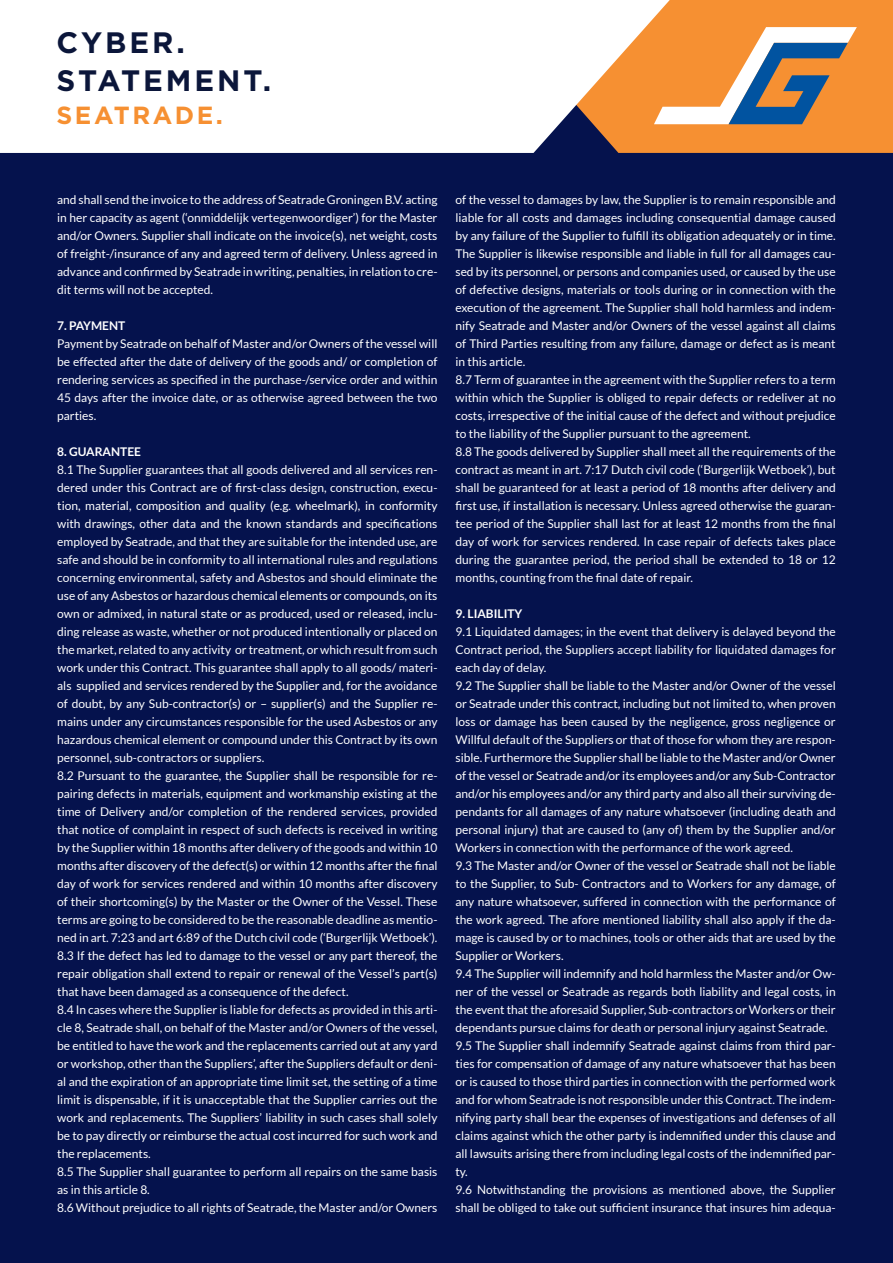
<style>
.page{position:relative;width:893px;height:1263px;background:#05124d}
.page>*{position:absolute;margin:0;border:0;box-sizing:border-box;transform-origin:0 0}
.t1{font:700 29.55px "Gotham";letter-spacing:.1em;color:#0b163a}
.t2{font:700 24.75px "Gotham";letter-spacing:.1em;color:#f69032}
.t3{font:12px/18px "Lato";color:#fff;text-align:justify}
.t4{font:700 12px "Lato";color:#fff}
</style>
<div class="page">
<div style="left:670px;top:0;width:223px;height:153px;background:#f69032"></div>
<svg style="left:0;top:0;width:670px;height:153px;background:#f9f2ed"></svg>
<svg style="left:654px;top:27px;width:203px;height:97px;background:#c49870"></svg>
<p class="t1" style="left:57px;top:23px;width:130px">CYBER.</p>
<p class="t1" style="left:57px;top:61px;width:216px">STATEMENT.</p>
<p class="t2" style="left:57px;top:99px;width:168px">SEATRADE.</p>
<p class="t3" style="left:57px;top:191px;width:382px">and shall send the invoice to the address of Seatrade Groningen B.V. acting in her capacity as agent (‘onmiddelijk vertegenwoordiger’) for the Master and/or Owners. Supplier shall indicate on the invoice(s), net weight, costs of freight-/insurance of any and agreed term of delivery. Unless agreed in advance and confirmed by Seatrade in writing, penalties, in relation to cre&shy;dit terms will not be accepted.</p>
<p class="t4" style="left:57px;top:319px;width:70px">7. PAYMENT</p>
<p class="t3" style="left:57px;top:335px;width:382px">Payment by Seatrade on behalf of Master and/or Owners of the vessel will be effected after the date of delivery of the goods and/ or completion of rendering services as specified in the purchase-/service order and within 45 days after the invoice date, or as otherwise agreed between the two parties.</p>
<p class="t4" style="left:57px;top:445px;width:85px">8. GUARANTEE</p>
<p class="t3" style="left:57px;top:461px;width:382px">8.1 The Supplier guarantees that all goods delivered and all services ren&shy;dered under this Contract are of first-class design, construction, execu&shy;tion, material, composition and quality (e.g. wheelmark), in conformity with drawings, other data and the known standards and specifications employed by Seatrade, and that they are suitable for the intended use, are safe and should be in conformity to all international rules and regulations concerning environmental, safety and Asbestos and should eliminate the use of any Asbestos or hazardous chemical elements or compounds, on its own or admixed, in natural state or as produced, used or released, inclu&shy;ding release as waste, whether or not produced intentionally or placed on the market, related to any activity or treatment, or which result from such work under this Contract. This guarantee shall apply to all goods/ materi&shy;als supplied and services rendered by the Supplier and, for the avoidance of doubt, by any Sub-contractor(s) or – supplier(s) and the Supplier re&shy;mains under any circumstances responsible for the used Asbestos or any hazardous chemical element or compound under this Contract by its own personnel, sub-contractors or suppliers.</p>
<p class="t3" style="left:57px;top:767px;width:382px">8.2 Pursuant to the guarantee, the Supplier shall be responsible for re&shy;pairing defects in materials, equipment and workmanship existing at the time of Delivery and/or completion of the rendered services, provided that notice of complaint in respect of such defects is received in writing by the Supplier within 18 months after delivery of the goods and within 10 months after discovery of the defect(s) or within 12 months after the final day of work for services rendered and within 10 months after discovery of their shortcoming(s) by the Master or the Owner of the Vessel. These terms are going to be considered to be the reasonable deadline as mentio&shy;ned in art. 7:23 and art 6:89 of the Dutch civil code (‘Burgerlijk Wetboek’).</p>
<p class="t3" style="left:57px;top:947px;width:382px">8.3 If the defect has led to damage to the vessel or any part thereof, the repair obligation shall extend to repair or renewal of the Vessel’s part(s) that have been damaged as a consequence of the defect.</p>
<p class="t3" style="left:57px;top:1001px;width:382px">8.4 In cases where the Supplier is liable for defects as provided in this arti&shy;cle 8, Seatrade shall, on behalf of the Master and/or Owners of the vessel, be entitled to have the work and the replacements carried out at any yard or workshop, other than the Suppliers’, after the Suppliers default or deni&shy;al and the expiration of an appropriate time limit set, the setting of a time limit is dispensable, if it is unacceptable that the Supplier carries out the work and replacements. The Suppliers’ liability in such cases shall solely be to pay directly or reimburse the actual cost incurred for such work and the replacements.</p>
<p class="t3" style="left:57px;top:1163px;width:382px">8.5 The Supplier shall guarantee to perform all repairs on the same basis as in this article 8.</p>
<p class="t3" style="left:57px;top:1199px;width:382px">8.6 Without prejudice to all rights of Seatrade, the Master and/or Owners</p>
<p class="t3" style="left:455px;top:191px;width:382px">of the vessel to damages by law, the Supplier is to remain responsible and liable for all costs and damages including consequential damage caused by any failure of the Supplier to fulfill its obligation adequately or in time.<br>The Supplier is likewise responsible and liable in full for all damages cau&shy;sed by its personnel, or persons and companies used, or caused by the use of defective designs, materials or tools during or in connection with the execution of the agreement. The Supplier shall hold harmless and indem&shy;nify Seatrade and Master and/or Owners of the vessel against all claims of Third Parties resulting from any failure, damage or defect as is meant in this article.</p>
<p class="t3" style="left:455px;top:371px;width:382px">8.7 Term of guarantee in the agreement with the Supplier refers to a term within which the Supplier is obliged to repair defects or redeliver at no costs, irrespective of the initial cause of the defect and without prejudice to the liability of the Supplier pursuant to the agreement.</p>
<p class="t3" style="left:455px;top:443px;width:382px">8.8 The goods delivered by Supplier shall meet all the requirements of the contract as meant in art. 7:17 Dutch civil code (‘Burgerlijk Wetboek’), but shall be guaranteed for at least a period of 18 months after delivery and first use, if installation is necessary. Unless agreed otherwise the guaran&shy;tee period of the Supplier shall last for at least 12 months from the final day of work for services rendered. In case repair of defects takes place during the guarantee period, the period shall be extended to 18 or 12 months, counting from the final date of repair.</p>
<p class="t4" style="left:455px;top:607px;width:69px">9. LIABILITY</p>
<p class="t3" style="left:455px;top:623px;width:382px">9.1 Liquidated damages; in the event that delivery is delayed beyond the Contract period, the Suppliers accept liability for liquidated damages for each day of delay.</p>
<p class="t3" style="left:455px;top:677px;width:382px">9.2 The Supplier shall be liable to the Master and/or Owner of the vessel or Seatrade under this contract, including but not limited to, when proven loss or damage has been caused by the negligence, gross negligence or Willful default of the Suppliers or that of those for whom they are respon&shy;sible. Furthermore the Supplier shall be liable to the Master and/or Owner of the vessel or Seatrade and/or its employees and/or any Sub-Contractor and/or his employees and/or any third party and also all their surviving de&shy;pendants for all damages of any nature whatsoever (including death and personal injury) that are caused to (any of) them by the Supplier and/or Workers in connection with the performance of the work agreed.</p>
<p class="t3" style="left:455px;top:857px;width:382px">9.3 The Master and/or Owner of the vessel or Seatrade shall not be liable to the Supplier, to Sub- Contractors and to Workers for any damage, of any nature whatsoever, suffered in connection with the performance of the work agreed. The afore mentioned liability shall also apply if the da&shy;mage is caused by or to machines, tools or other aids that are used by the Supplier or Workers.</p>
<p class="t3" style="left:455px;top:965px;width:382px">9.4 The Supplier will indemnify and hold harmless the Master and/or Ow&shy;ner of the vessel or Seatrade as regards both liability and legal costs, in the event that the aforesaid Supplier, Sub-contractors or Workers or their dependants pursue claims for death or personal injury against Seatrade.</p>
<p class="t3" style="left:455px;top:1037px;width:382px">9.5 The Supplier shall indemnify Seatrade against claims from third par&shy;ties for compensation of damage of any nature whatsoever that has been or is caused to those third parties in connection with the performed work and for whom Seatrade is not responsible under this Contract. The indem&shy;nifying party shall bear the expenses of investigations and defenses of all claims against which the other party is indemnified under this clause and all lawsuits arising there from including legal costs of the indemnified par&shy;ty.</p>
<p class="t3" style="left:455px;top:1181px;width:382px">9.6 Notwithstanding the provisions as mentioned above, the Supplier shall be obliged to take out sufficient insurance that insures him adequa-</p>
</div>
